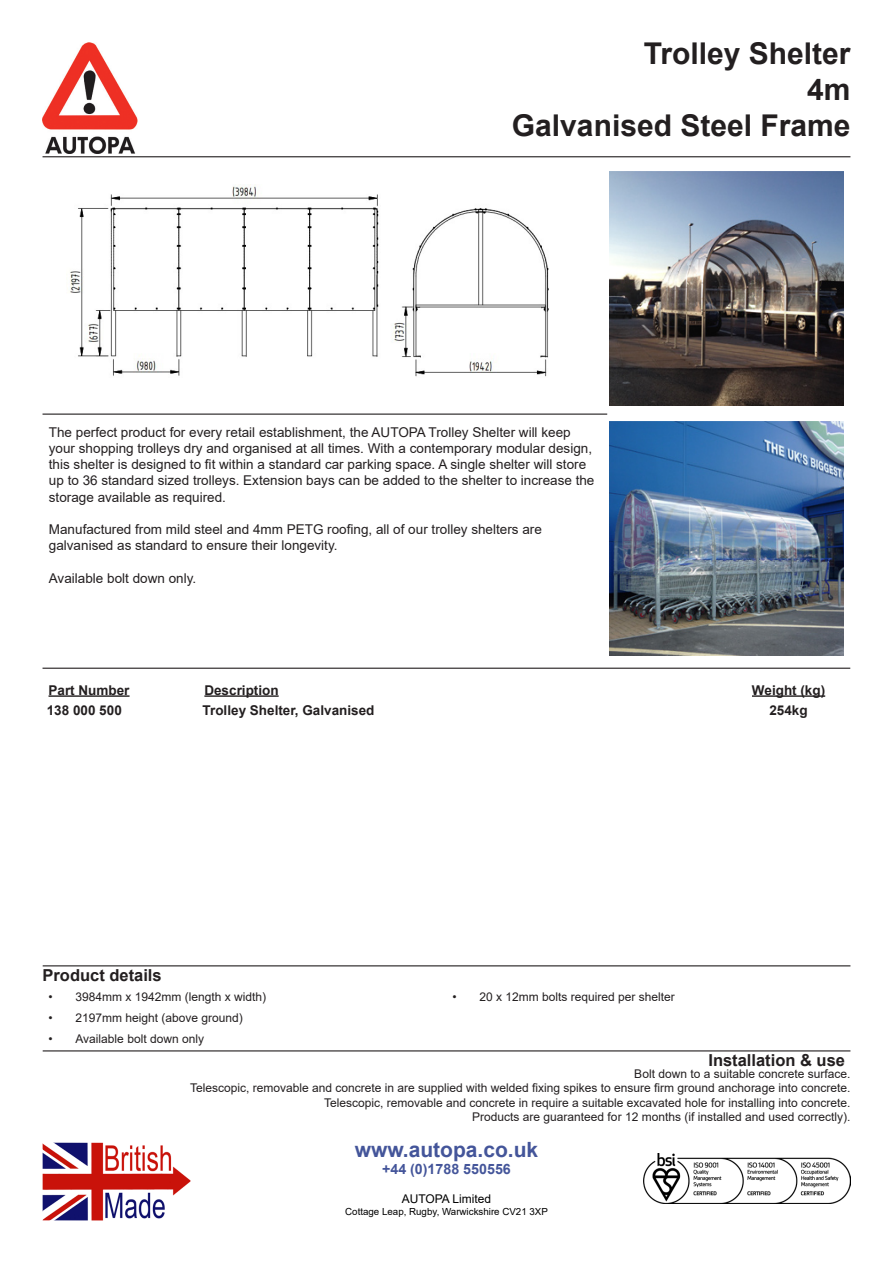
<style>
.page{position:relative;width:893px;height:1263px;background:#fff}
.page>*{position:absolute;margin:0;border:0;box-sizing:border-box;transform-origin:0 0}
.t1{font:700 30px "Arial";color:#231f20}
.t2{font:700 21px "Arial";color:#44559a}
.t3{font:700 16.5px "Arial";color:#231f20}
.t4{font:700 14.25px "Arial";color:#44559a}
.t5{font:13.5px/16.2px "Arial";color:#231f20}
.t6{font:700 13.5px "Arial";color:#231f20}
.t7{font:12px "Arial";color:#231f20}
.t8{font:12px "Arial";color:#000}
.t9{font:9.75px "Arial";color:#000}
</style>
<div class="page">
<img style="left:644px;top:1154px;width:206px;height:49px">
<img style="left:43px;top:1143px;width:148px;height:77px">
<img style="left:70px;top:185px;width:479px;height:192px">
<img style="left:42px;top:43px;width:95px;height:110px">
<hr style="left:43px;top:156px;width:807px;height:1px;background:#231f20">
<hr style="left:43px;top:414px;width:564px;height:1px;background:#231f20">
<hr style="left:49px;top:695px;width:81px;height:2px;background:#231f20">
<hr style="left:204px;top:695px;width:75px;height:2px;background:#231f20">
<hr style="left:752px;top:695px;width:73px;height:2px;background:#231f20">
<img style="left:610px;top:171px;width:233px;height:234px">
<img style="left:610px;top:422px;width:233px;height:233px">
<hr style="left:43px;top:668px;width:807px;height:1px;background:#231f20">
<hr style="left:43px;top:965px;width:807px;height:1px;background:#231f20">
<hr style="left:43px;top:1050px;width:807px;height:1px;background:#231f20">
<p class="t1" style="left:644px;top:33px;width:208px">Trolley Shelter</p>
<p class="t1" style="left:807px;top:69px;width:45px">4m</p>
<p class="t1" style="left:512px;top:105px;width:340px">Galvanised Steel Frame</p>
<p class="t5" style="left:49px;top:424px;width:547px">The perfect product for every retail establishment, the AUTOPA Trolley Shelter will keep your shopping trolleys dry and organised at all times. With a contemporary modular design, this shelter is designed to fit within a standard car parking space. A single shelter will store up to 36 standard sized trolleys. Extension bays can be added to the shelter to increase the storage available as required.</p>
<p class="t5" style="left:49px;top:521px;width:494px">Manufactured from mild steel and 4mm PETG roofing, all of our trolley shelters are galvanised as standard to ensure their longevity.</p>
<p class="t5" style="left:49px;top:570px;width:149px">Available bolt down only.</p>
<p class="t6" style="left:49px;top:680px;width:83px">Part Number</p>
<p class="t6" style="left:204px;top:680px;width:76px">Description</p>
<p class="t6" style="left:752px;top:680px;width:75px">Weight (kg)</p>
<p class="t6" style="left:47px;top:700px;width:77px">138 000 500</p>
<p class="t6" style="left:203px;top:700px;width:173px">Trolley Shelter, Galvanised</p>
<p class="t6" style="left:769px;top:700px;width:40px">254kg</p>
<p class="t3" style="left:43px;top:963px;width:121px">Product details</p>
<p class="t7" style="left:49px;top:989px;width:219px">• 3984mm x 1942mm (length x width)</p>
<p class="t7" style="left:452px;top:989px;width:224px">• 20 x 12mm bolts required per shelter</p>
<p class="t7" style="left:49px;top:1009px;width:196px">• 2197mm height (above ground)</p>
<p class="t7" style="left:49px;top:1030px;width:157px">• Available bolt down only</p>
<p class="t3" style="left:708px;top:1048px;width:138px">Installation &amp; use</p>
<p class="t7" style="left:634px;top:1065px;width:218px">Bolt down to a suitable concrete surface.</p>
<p class="t7" style="left:190px;top:1080px;width:662px">Telescopic, removable and concrete in are supplied with welded fixing spikes to ensure firm ground anchorage into concrete.</p>
<p class="t7" style="left:324px;top:1094px;width:528px">Telescopic, removable and concrete in require a suitable excavated hole for installing into concrete.</p>
<p class="t7" style="left:472px;top:1108px;width:380px">Products are guaranteed for 12 months (if installed and used correctly).</p>
<p class="t2" style="left:355px;top:1135px;width:185px">www.autopa.co.uk</p>
<p class="t4" style="left:382px;top:1159px;width:130px">+44 (0)1788 550556</p>
<p class="t8" style="left:402px;top:1190px;width:91px">AUTOPA Limited</p>
<p class="t9" style="left:345px;top:1204px;width:204px">Cottage Leap, Rugby, Warwickshire CV21 3XP</p>
</div>
